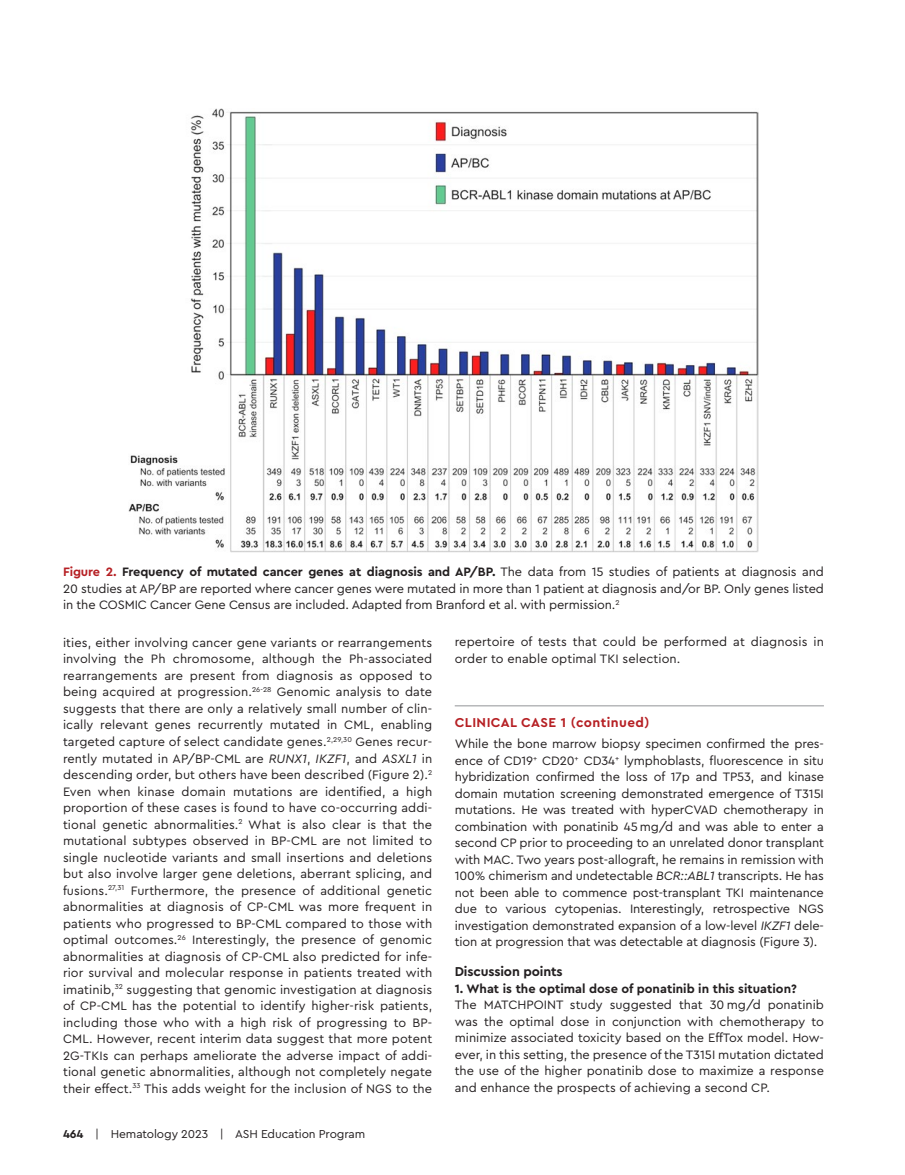
<style>
.page{position:relative;width:905px;height:1175px;background:#fff}
.page>*{position:absolute;margin:0;border:0;box-sizing:border-box;transform-origin:0 0}
.t1{font:700 13.5px "Cera Pro";letter-spacing:.03em;color:#b62024}
.t2{font:700 13.5px "Cera Pro";letter-spacing:-.01em;color:#231f20}
.t3{font:12.75px/16.5px "Cera Pro";color:#231f20;text-align:justify}
.t4{font:700 12.75px "Cera Pro";color:#231f20}
.t5{font:12px "Cera Pro";letter-spacing:-.01em;color:#231f20}
.s1{font-weight:700;color:#b62024}
.s2{font-weight:700}
.s3{font-style:italic}
</style>
<div class="page">
<img style="left:128px;top:108px;width:630px;height:445px">
<hr style="left:454px;top:705px;width:370px;height:1px;background:#939598">
<p class="t3" style="left:63px;top:563px;width:762px"><span class="s1">Figure 2.</span> <span class="s2">Frequency of mutated cancer genes at diagnosis and AP/BP.</span> The data from 15 studies of patients at diagnosis and 20 studies at AP/BP are reported where cancer genes were mutated in more than 1 patient at diagnosis and/or BP. Only genes listed in the COSMIC Cancer Gene Census are included. Adapted from Branford et al. with permission.<sup>2</sup></p>
<p class="t3" style="left:454px;top:633px;width:370px">repertoire of tests that could be performed at diagnosis in order to enable optimal TKI selection.</p>
<p class="t3" style="left:63px;top:634px;width:371px">ities, either involving cancer gene variants or rearrangements involving the Ph chromosome, although the Ph-associated rearrangements are present from diagnosis as opposed to being acquired at progression.<sup>26-28</sup> Genomic analysis to date suggests that there are only a relatively small number of clin&shy;ically relevant genes recurrently mutated in CML, enabling targeted capture of select candidate genes.<sup>2,29,30</sup> Genes recur&shy;rently mutated in AP/BP-CML are <span class="s3">RUNX1</span>, <span class="s3">IKZF1</span>, and <span class="s3">ASXL1</span> in descending order, but others have been described (Figure 2).<sup>2<br></sup>Even when kinase domain mutations are identified, a high proportion of these cases is found to have co-occurring addi&shy;tional genetic abnormalities.<sup>2</sup> What is also clear is that the mutational subtypes observed in BP-CML are not limited to single nucleotide variants and small insertions and deletions but also involve larger gene deletions, aberrant splicing, and fusions.<sup>27,31</sup> Furthermore, the presence of additional genetic abnormalities at diagnosis of CP-CML was more frequent in patients who progressed to BP-CML compared to those with optimal outcomes.<sup>26</sup> Interestingly, the presence of genomic abnormalities at diagnosis of CP-CML also predicted for infe&shy;rior survival and molecular response in patients treated with imatinib,<sup>32</sup> suggesting that genomic investigation at diagnosis of CP-CML has the potential to identify higher-risk patients, including those who with a high risk of progressing to BP-CML. However, recent interim data suggest that more potent 2G-TKIs can perhaps ameliorate the adverse impact of addi&shy;tional genetic abnormalities, although not completely negate their effect.<sup>33</sup> This adds weight for the inclusion of NGS to the</p>
<p class="t1" style="left:454px;top:713px;width:196px">CLINICAL CASE 1 (continued)</p>
<p class="t3" style="left:454px;top:735px;width:371px">While the bone marrow biopsy specimen confirmed the pres&shy;ence of CD19<sup>+</sup> CD20<sup>+</sup> CD34<sup>+</sup> lymphoblasts, fluorescence in situ hybridization confirmed the loss of 17p and TP53, and kinase domain mutation screening demonstrated emergence of T315I mutations. He was treated with hyperCVAD chemotherapy in combination with ponatinib 45 mg/d and was able to enter a second CP prior to proceeding to an unrelated donor transplant with MAC. Two years post-allograft, he remains in remission with 100% chimerism and undetectable <span class="s3">BCR::ABL1</span> transcripts. He has not been able to commence post-transplant TKI maintenance due to various cytopenias. Interestingly, retrospective NGS investigation demonstrated expansion of a low-level <span class="s3">IKZF1</span> dele&shy;tion at progression that was detectable at diagnosis (Figure 3).</p>
<p class="t2" style="left:454px;top:962px;width:109px">Discussion points</p>
<p class="t4" style="left:454px;top:980px;width:344px">1. What is the optimal dose of ponatinib in this situation?</p>
<p class="t3" style="left:454px;top:996px;width:371px">The MATCHPOINT study suggested that 30 mg/d ponatinib was the optimal dose in conjunction with chemotherapy to minimize associated toxicity based on the EffTox model. How&shy;ever, in this setting, the presence of the T315I mutation dictated the use of the higher ponatinib dose to maximize a response and enhance the prospects of achieving a second CP.</p>
<p class="t5" style="left:63px;top:1126px;width:304px"><span class="s2">464</span> | Hematology 2023 | ASH Education Program</p>
</div>
